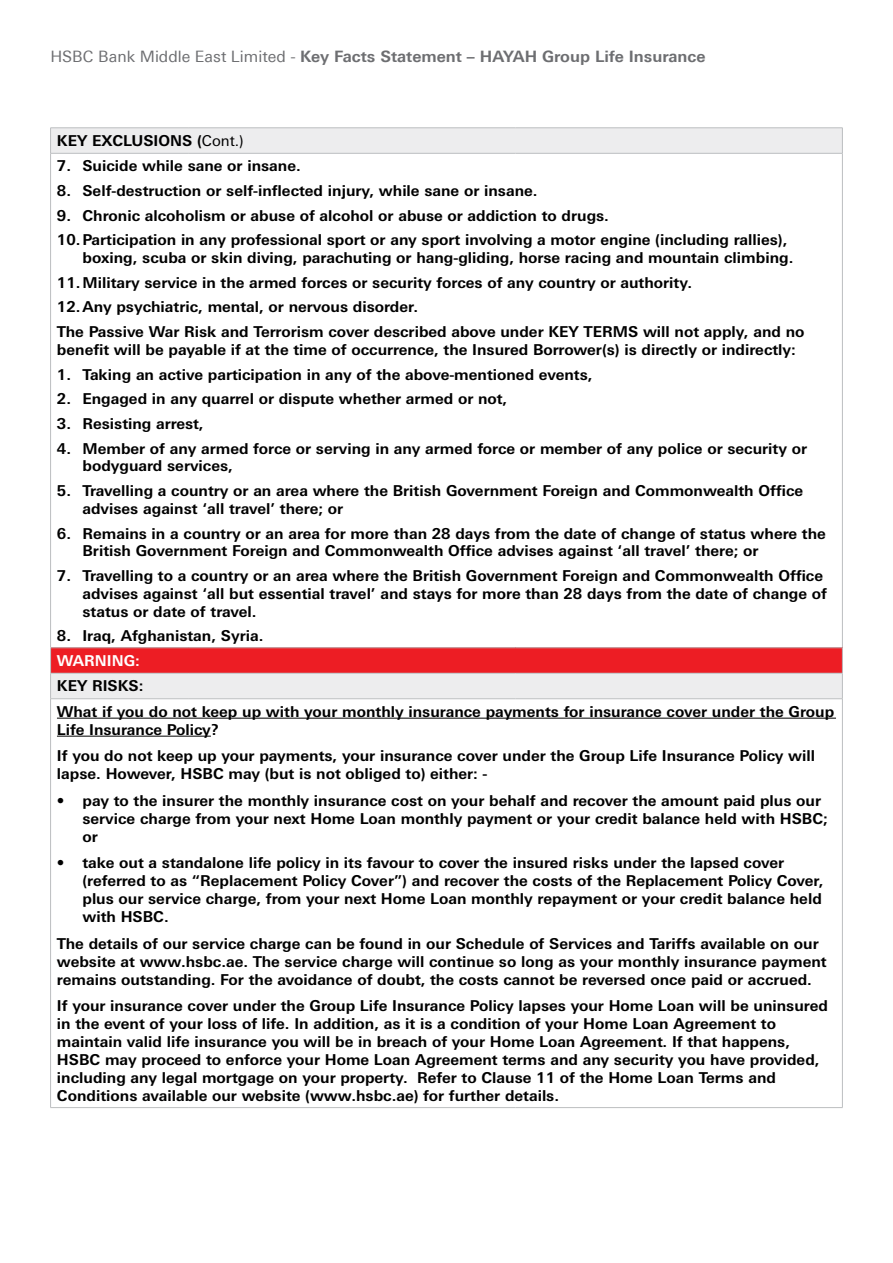
<style>
.page{position:relative;width:893px;height:1263px;background:#fff}
.page>*{position:absolute;margin:0;border:0;box-sizing:border-box;transform-origin:0 0}
.t1{font:700 15.75px "Univers Next Arabic";color:#6d6e71}
.t2{font:700 15px/24.6px "Univers Nextfor HSBC";color:#000}
.t3{font:700 15px "Univers Nextfor HSBC";color:#fff}
.s1{font-weight:400}
</style>
<div class="page">
<div style="left:51px;top:129px;width:791px;height:24px;background:#ededee"></div>
<svg style="left:51px;top:674px;width:791px;height:62px"></svg>
<div style="left:51px;top:648px;width:791px;height:25px;background:#ed1d24"></div>
<hr style="left:50px;top:128px;width:139px;height:1px;background:#bcbec0">
<svg style="left:50px;top:129px;width:1px;height:24px"></svg>
<hr style="left:189px;top:128px;width:327px;height:1px;background:#bcbec0">
<hr style="left:516px;top:128px;width:327px;height:1px;background:#bcbec0">
<svg style="left:842px;top:129px;width:1px;height:24px"></svg>
<hr style="left:50px;top:153px;width:139px;height:1px;background:#bcbec0">
<hr style="left:50px;top:154px;width:1px;height:493px;background:#bcbec0">
<hr style="left:189px;top:153px;width:327px;height:1px;background:#bcbec0">
<hr style="left:516px;top:153px;width:327px;height:1px;background:#bcbec0">
<hr style="left:842px;top:154px;width:1px;height:493px;background:#bcbec0">
<hr style="left:50px;top:647px;width:139px;height:1px;background:#bcbec0">
<hr style="left:189px;top:647px;width:327px;height:1px;background:#bcbec0">
<hr style="left:516px;top:647px;width:327px;height:1px;background:#bcbec0">
<hr style="left:50px;top:673px;width:139px;height:1px;background:#bcbec0">
<svg style="left:50px;top:648px;width:1px;height:50px"></svg>
<hr style="left:189px;top:673px;width:327px;height:1px;background:#bcbec0">
<hr style="left:516px;top:673px;width:327px;height:1px;background:#bcbec0">
<svg style="left:842px;top:648px;width:1px;height:50px"></svg>
<hr style="left:50px;top:698px;width:139px;height:1px;background:#bcbec0">
<hr style="left:50px;top:699px;width:1px;height:408px;background:#bcbec0">
<hr style="left:189px;top:698px;width:327px;height:1px;background:#bcbec0">
<hr style="left:516px;top:698px;width:327px;height:1px;background:#bcbec0">
<hr style="left:842px;top:699px;width:1px;height:408px;background:#bcbec0">
<hr style="left:50px;top:1107px;width:139px;height:1px;background:#bcbec0">
<hr style="left:189px;top:1107px;width:327px;height:1px;background:#bcbec0">
<hr style="left:516px;top:1107px;width:327px;height:1px;background:#bcbec0">
<hr style="left:57px;top:718px;width:779px;height:1px;background:#000">
<hr style="left:57px;top:736px;width:154px;height:1px;background:#000">
<p class="t1" style="left:50px;top:47px;width:657px"><span class="s1">HSBC Bank Middle East Limited -</span> Key Facts Statement – HAYAH Group Life Insurance</p>
<p class="t2" style="left:82px;top:127px;width:220px;line-height:25.5px;text-indent:-26px">KEY EXCLUSIONS (<span class="s1">Cont (.<br></span>Suicide while sane or insane.</p>
<p class="t2" style="left:57px;top:153px;width:16px">7.</p>
<p class="t2" style="left:57px;top:177px;width:16px">8.</p>
<p class="t2" style="left:82px;top:177px;width:457px">Self-destruction or self-inflected injury, while sane or insane.</p>
<p class="t2" style="left:57px;top:202px;width:732px">9.<br>10.Participation in any professional sport or any sport involving a motor engine (including rallies ,(</p>
<p class="t2" style="left:57px;top:244px;width:749px;text-indent:26px">boxing, scuba or skin diving, parachuting or hang-gliding, horse racing and mountain climbing.<br>11.Military service in the armed forces or security forces of any country or authority.<br>12.Any psychiatric, mental, or nervous disorder.<br>The Passive War Risk and Terrorism cover described above under KEY TERMS will not apply, and no</p>
<p class="t2" style="left:82px;top:336px;width:715px;text-indent:-26px">benefit will be payable if at the time of occurrence, the Insured Borrower s( ) is directly or indirectly:<br>Taking an active participation in any of the above-mentioned events,</p>
<p class="t2" style="left:82px;top:202px;width:528px">Chronic alcoholism or abuse of alcohol or abuse or addiction to drugs.</p>
<p class="t2" style="left:57px;top:361px;width:16px">1.</p>
<p class="t2" style="left:57px;top:386px;width:16px">2.</p>
<p class="t2" style="left:57px;top:410px;width:16px">3.</p>
<p class="t2" style="left:57px;top:435px;width:16px">4.</p>
<p class="t2" style="left:57px;top:477px;width:16px">5.</p>
<p class="t2" style="left:57px;top:520px;width:16px">6.</p>
<p class="t2" style="left:57px;top:562px;width:16px">7.</p>
<p class="t2" style="left:82px;top:386px;width:426px">Engaged in any quarrel or dispute whether armed or not,</p>
<p class="t2" style="left:82px;top:410px;width:123px">Resisting arrest,</p>
<p class="t2" style="left:82px;top:435px;width:726px">Member of any armed force or serving in any armed force or member of any police or security or</p>
<p class="t2" style="left:82px;top:453px;width:722px">bodyguard services,<br>Travelling a country or an area where the British Government Foreign and Commonwealth Office</p>
<p class="t2" style="left:82px;top:495px;width:745px">advises against ‘all travel’ there; or<br>Remains in a country or an area for more than 28 days from the date of change of status where the</p>
<p class="t2" style="left:82px;top:538px;width:742px">British Government Foreign and Commonwealth Office advises against ‘all travel’ there; or<br>Travelling to a country or an area where the British Government Foreign and Commonwealth Office</p>
<p class="t2" style="left:82px;top:584px;width:746px;line-height:17.9px">advises against ‘all but essential travel’ and stays for more than 28 days from the date of change of status or date of travel.</p>
<p class="t2" style="left:82px;top:623px;width:182px">Iraq, Afghanistan, Syria.</p>
<p class="t2" style="left:57px;top:623px;width:16px">8.</p>
<p class="t3" style="left:57px;top:650px;width:85px">WARNING:</p>
<p class="t2" style="left:57px;top:672px;width:779px;line-height:25.3px">KEY RISKS:<br>What if you do not keep up with your monthly insurance payments for insurance cover under the Group</p>
<p class="t2" style="left:57px;top:715px;width:760px;line-height:26.5px">Life Insurance Policy?<br>If you do not keep up your payments, your insurance cover under the Group Life Insurance Policy will</p>
<p class="t2" style="left:82px;top:760px;width:740px;line-height:26.5px;text-indent:-26px">lapse. However, HSBC may (but is not obliged to) either -:<br>pay to the insurer the monthly insurance cost on your behalf and recover the amount paid plus our</p>
<p class="t2" style="left:57px;top:787px;width:9px">•</p>
<p class="t2" style="left:57px;top:850px;width:9px">•</p>
<p class="t2" style="left:82px;top:808px;width:747px;line-height:18px">service charge from your next Home Loan monthly payment or your credit balance held with HSBC; or</p>
<p class="t2" style="left:82px;top:850px;width:703px">take out a standalone life policy in its favour to cover the insured risks under the lapsed cover</p>
<p class="t2" style="left:82px;top:871px;width:742px;line-height:18px;text-align:justify">(referred to as “Replacement Policy Cover”) and recover the costs of the Replacement Policy Cover, plus our service charge, from your next Home Loan monthly repayment or your credit balance held with HSBC.</p>
<p class="t2" style="left:57px;top:933px;width:771px;line-height:18px">The details of our service charge can be found in our Schedule of Services and Tariffs available on our website at www.hsbc.ae. The service charge will continue so long as your monthly insurance payment remains outstanding. For the avoidance of doubt, the costs cannot be reversed once paid or accrued.</p>
<p class="t2" style="left:57px;top:993px;width:772px">If your insurance cover under the Group Life Insurance Policy lapses your Home Loan will be uninsured</p>
<p class="t2" style="left:57px;top:1011px;width:720px">in the event of your loss of life. In addition, as it is a condition of your Home Loan Agreement to</p>
<p class="t2" style="left:57px;top:1029px;width:735px">maintain valid life insurance you will be in breach of your Home Loan Agreement. If that happens,</p>
<p class="t2" style="left:57px;top:1047px;width:764px">HSBC may proceed to enforce your Home Loan Agreement terms and any security you have provided,</p>
<p class="t2" style="left:417px;top:1065px;width:360px">Refer to Clause 11 of the Home Loan Terms and</p>
<p class="t2" style="left:57px;top:1068px;width:504px;line-height:18px">including any legal mortgage on your property.<br>Conditions available our website (www.hsbc.ae) for further details.</p>
</div>
